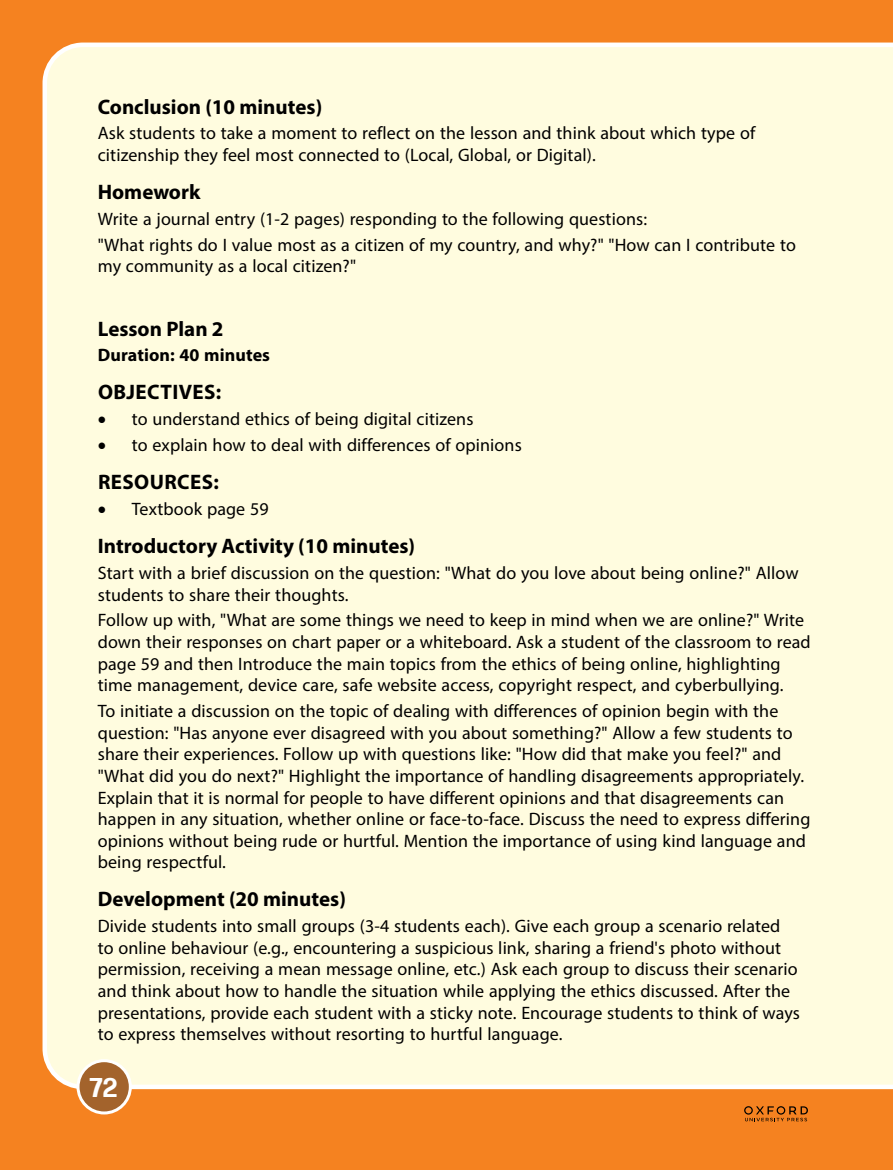
<style>
.page{position:relative;width:893px;height:1170px;background:#fff}
.page>*{position:absolute;margin:0;border:0;box-sizing:border-box;transform-origin:0 0}
.t1{font:700 27px "Forma DJR Text";color:#fff}
.t2{font:700 21px "Myriad Pro";color:#000}
.t3{font:700 21px "Myriad Pro";letter-spacing:.02em;color:#000}
.t4{font:18px/21.6px "Myriad Pro";letter-spacing:.005em;color:#000}
.t5{font:700 18px "Myriad Pro";letter-spacing:.005em;color:#000}
</style>
<div class="page">
<div style="left:0;top:0;width:893px;height:1169px;background:#f58220"></div>
<div style="left:42px;top:42px;width:851px;height:1049px;background:#fffcdf"></div>
<svg style="left:744px;top:1106px;width:64px;height:15px"></svg>
<div style="left:78px;top:1060px;width:52px;height:52px;background:#a3632c;border-radius:50%"></div>
<div style="left:77px;top:1059px;width:55px;height:55px;border:3px solid #fff;border-radius:50%"></div>
<p class="t2" style="left:98px;top:93px;width:226px">Conclusion (10 minutes)</p>
<p class="t4" style="left:98px;top:122px;width:659px">Ask students to take a moment to reflect on the lesson and think about which type of citizenship they feel most connected to (Local, Global, or Digital).</p>
<p class="t2" style="left:98px;top:178px;width:104px">Homework</p>
<p class="t4" style="left:98px;top:206px;width:700px;line-height:25.8px">Write a journal entry (1-2 pages) responding to the following questions:<br>"What rights do I value most as a citizen of my country, and why?" "How can I contribute to</p>
<p class="t4" style="left:98px;top:255px;width:260px">my community as a local citizen?"</p>
<p class="t2" style="left:98px;top:315px;width:127px">Lesson Plan 2</p>
<p class="t5" style="left:98px;top:343px;width:174px">Duration: 40 minutes</p>
<p class="t3" style="left:98px;top:378px;width:125px">OBJECTIVES:</p>
<p class="t4" style="left:98px;top:408px;width:377px">• to understand ethics of being digital citizens</p>
<p class="t4" style="left:98px;top:434px;width:425px">• to explain how to deal with differences of opinions</p>
<p class="t3" style="left:98px;top:468px;width:122px">RESOURCES:</p>
<p class="t4" style="left:98px;top:498px;width:172px">• Textbook page 59</p>
<p class="t2" style="left:98px;top:532px;width:319px">Introductory Activity (10 minutes)</p>
<p class="t4" style="left:98px;top:561px;width:702px">Start with a brief discussion on the question: "What do you love about being online?" Allow students to share their thoughts.</p>
<p class="t4" style="left:98px;top:609px;width:714px">Follow up with, "What are some things we need to keep in mind when we are online?" Write down their responses on chart paper or a whiteboard. Ask a student of the classroom to read page 59 and then Introduce the main topics from the ethics of being online, highlighting time management, device care, safe website access, copyright respect, and cyberbullying.</p>
<p class="t4" style="left:98px;top:700px;width:714px">To initiate a discussion on the topic of dealing with differences of opinion begin with the question: "Has anyone ever disagreed with you about something?" Allow a few students to share their experiences. Follow up with questions like: "How did that make you feel?" and "What did you do next?" Highlight the importance of handling disagreements appropriately.<br>Explain that it is normal for people to have different opinions and that disagreements can happen in any situation, whether online or face-to-face. Discuss the need to express differing opinions without being rude or hurtful. Mention the importance of using kind language and being respectful.</p>
<p class="t2" style="left:98px;top:885px;width:250px">Development (20 minutes)</p>
<p class="t4" style="left:98px;top:915px;width:704px">Divide students into small groups (3-4 students each). Give each group a scenario related to online behaviour (e.g., encountering a suspicious link, sharing a friend's photo without permission, receiving a mean message online, etc.) Ask each group to discuss their scenario and think about how to handle the situation while applying the ethics discussed. After the presentations, provide each student with a sticky note. Encourage students to think of ways to express themselves without resorting to hurtful language.</p>
<h1 class="t1" style="left:90px;top:1066px;width:29px">72</h1>
</div>
